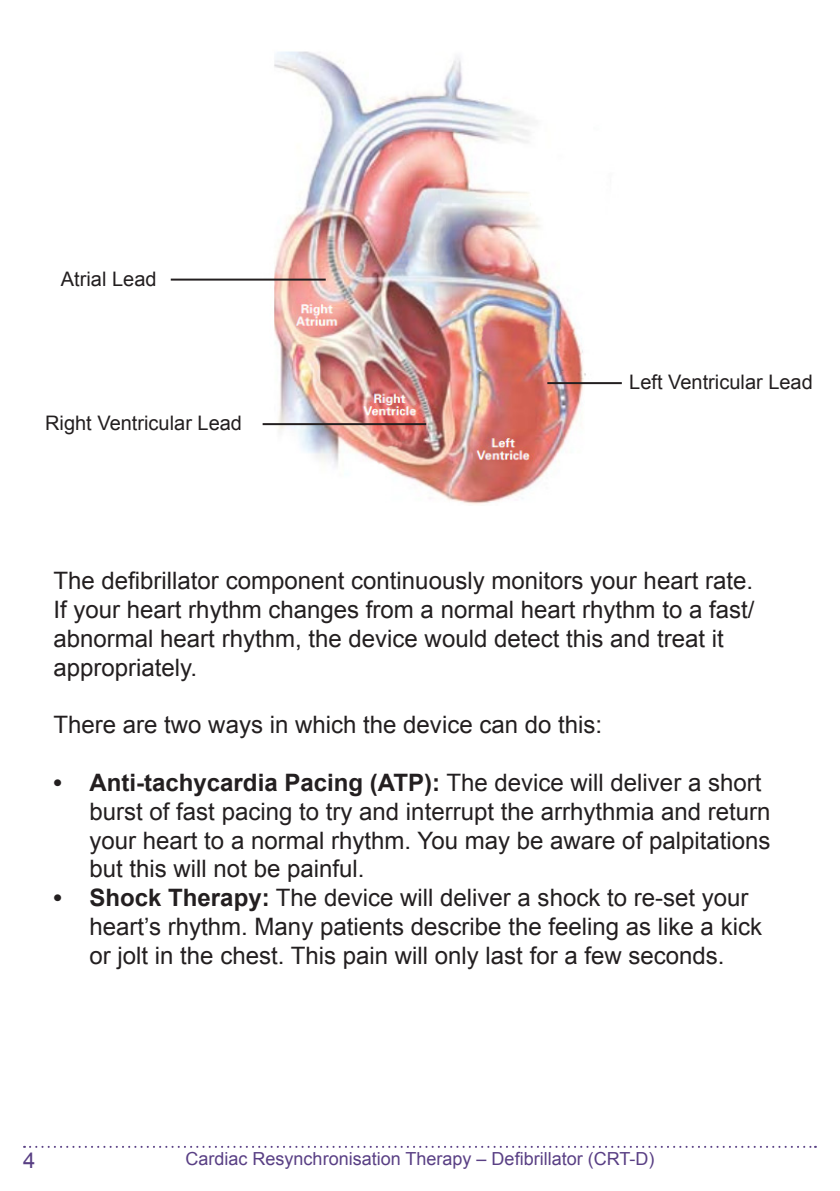
<style>
.page{position:relative;width:840px;height:1191px;background:#fff}
.page>*{position:absolute;margin:0;border:0;box-sizing:border-box;transform-origin:0 0}
.t1{font:24px/28.8px "Arial";color:#231f20}
.t2{font:22px "Arial";color:#593f84}
.t3{font:20px "Arial";color:#231f20}
.t4{font:18px "Arial";color:#593f84}
.s1{font-weight:700}
</style>
<div class="page">
<svg style="left:24px;top:1145px;width:791px;height:2px"></svg>
<img style="left:187px;top:51px;width:435px;height:454px">
<hr style="left:547px;top:382px;width:74px;height:2px;background:#231f20">
<hr style="left:262px;top:423px;width:164px;height:2px;background:#231f20">
<hr style="left:171px;top:278px;width:154px;height:2px;background:#231f20">
<p class="t3" style="left:61px;top:266px;width:97px">Atrial Lead</p>
<p class="t3" style="left:45px;top:410px;width:198px">Right Ventricular Lead</p>
<p class="t3" style="left:629px;top:369px;width:185px">Left Ventricular Lead</p>
<p class="t1" style="left:53px;top:566px;width:702px">The defibrillator component continuously monitors your heart rate.<br>If your heart rhythm changes from a normal heart rhythm to a fast/ abnormal heart rhythm, the device would detect this and treat it appropriately.</p>
<p class="t1" style="left:53px;top:710px;width:550px">There are two ways in which the device can do this:</p>
<p class="t1" style="left:89px;top:768px;width:682px;text-indent:-36px"><span class="s1">• Anti-tachycardia Pacing (ATP):</span> The device will deliver a short burst of fast pacing to try and interrupt the arrhythmia and return your heart to a normal rhythm. You may be aware of palpitations but this will not be painful.</p>
<p class="t1" style="left:89px;top:883px;width:673px;text-indent:-36px"><span class="s1">• Shock Therapy:</span> The device will deliver a shock to re-set your heart’s rhythm. Many patients describe the feeling as like a kick or jolt in the chest. This pain will only last for a few seconds.</p>
<p class="t2" style="left:23px;top:1145px;width:14px">4</p>
<p class="t4" style="left:185px;top:1146px;width:470px">Cardiac Resynchronisation Therapy – Defibrillator (CRT-D)</p>
</div>
